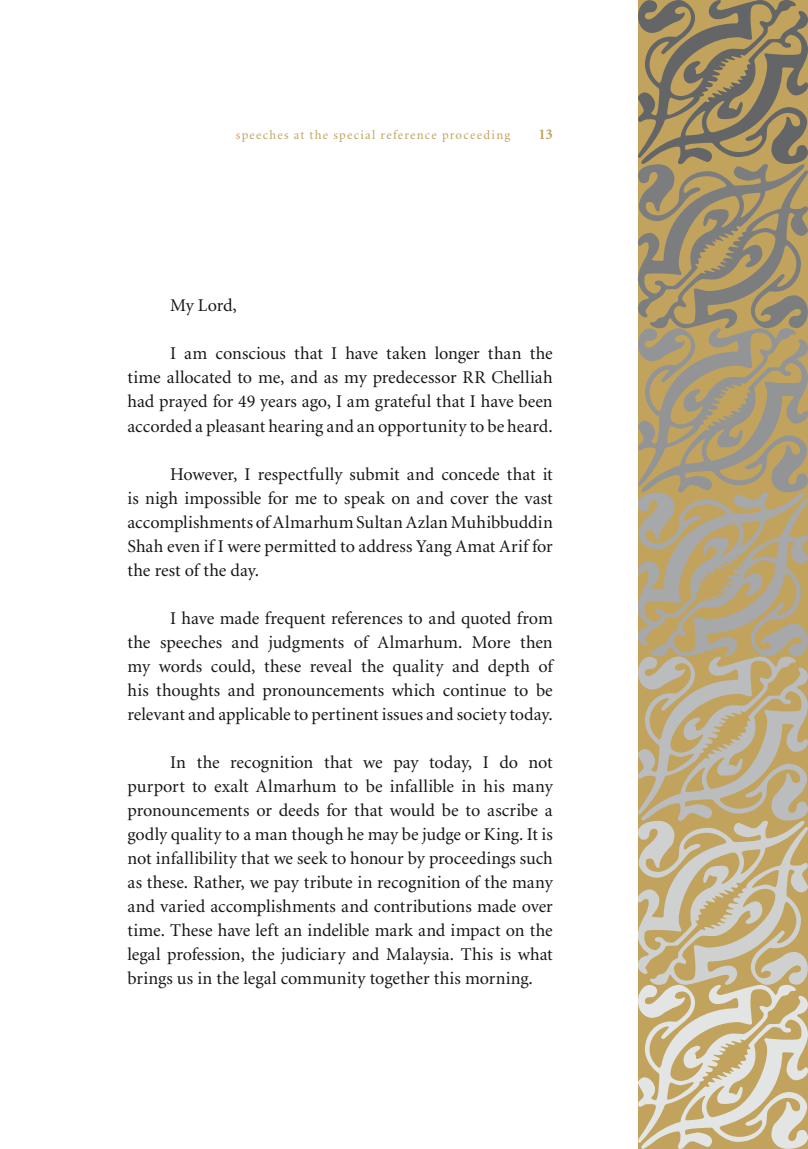
<style>
.page{position:relative;width:808px;height:1149px;background:#fff}
.page>*{position:absolute;margin:0;border:0;box-sizing:border-box;transform-origin:0 0}
.Main_Body_Text{font:18px/24px "Minion";color:#171518;text-align:justify}
.t1{font:700 15px "Minion";color:#c1a35d}
.t2{font:12.75px "Minion";letter-spacing:.1em;color:#c1a35d}
</style>
<div class="page">
<svg style="left:638px;top:0;width:170px;height:1148px;background:#b3a480"></svg>
<p class="t2" style="left:236px;top:128px;width:276px">speeches at the special reference proceeding</p>
<p class="t1" style="left:538px;top:126px;width:16px">13</p>
<p class="Main_Body_Text" style="left:170px;top:294px;width:68px">My Lord,</p>
<p class="Main_Body_Text" style="left:128px;top:342px;width:427px;text-indent:43px">I am conscious that I have taken longer than the time allocated to me, and as my predecessor RR Chelliah had prayed for 49 years ago, I am grateful that I have been accorded a pleasant hearing and an opportunity to be heard.</p>
<p class="Main_Body_Text" style="left:128px;top:462px;width:427px;text-indent:43px">However, I respectfully submit and concede that it is nigh impossible for me to speak on and cover the vast accomplishments of Almarhum Sultan Azlan Muhibbuddin Shah even if I were permitted to address Yang Amat Arif for the rest of the day.</p>
<p class="Main_Body_Text" style="left:128px;top:606px;width:427px;text-indent:43px">I have made frequent references to and quoted from the speeches and judgments of Almarhum. More then my words could, these reveal the quality and depth of his thoughts and pronouncements which continue to be relevant and applicable to pertinent issues and society today.</p>
<p class="Main_Body_Text" style="left:128px;top:750px;width:427px;text-indent:43px">In the recognition that we pay today, I do not purport to exalt Almarhum to be infallible in his many pronouncements or deeds for that would be to ascribe a godly quality to a man though he may be judge or King. It is not infallibility that we seek to honour by proceedings such as these. Rather, we pay tribute in recognition of the many and varied accomplishments and contributions made over time. These have left an indelible mark and impact on the legal profession, the judiciary and Malaysia. This is what brings us in the legal community together this morning.</p>
</div>
